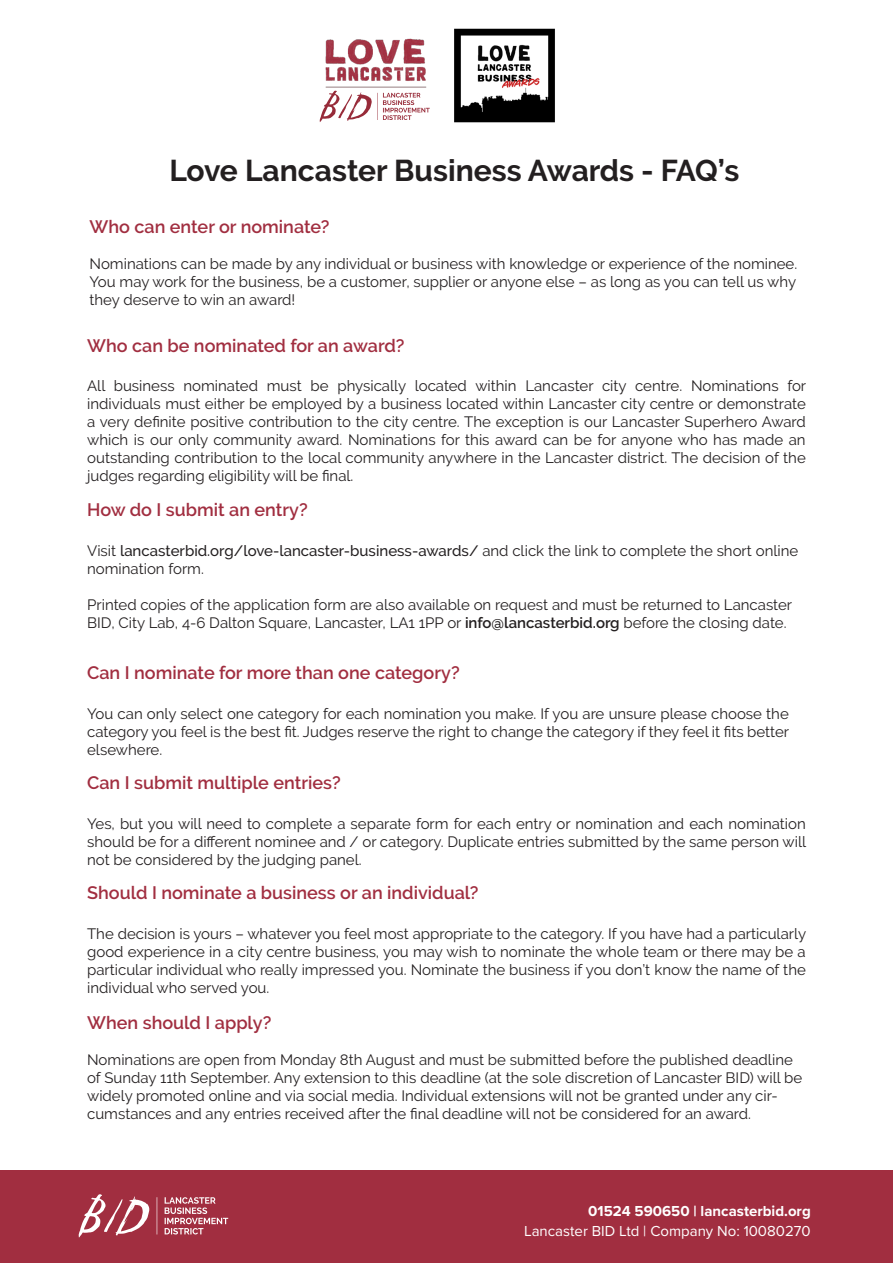
<style>
.page{position:relative;width:893px;height:1263px;background:#fff}
.page>*{position:absolute;margin:0;border:0;box-sizing:border-box;transform-origin:0 0}
.t1{font:700 30px "Raleway";color:#231f20}
.t2{font:600 18px "Raleway";color:#a12e40}
.Paragraph_Style_2{font:15px/18px "Raleway";color:#231f20;text-align:justify}
.t3{font:15px "Proxima Nova";color:#fff}
.t4{font:700 15px "Proxima Nova";color:#fff}
.s1{font-weight:500}
.s2{font-weight:600}
</style>
<div class="page">
<svg style="left:320px;top:90px;width:110px;height:32px"></svg>
<img style="left:325px;top:38px;width:102px;height:50px">
<img style="left:454px;top:28px;width:101px;height:95px">
<div style="left:0;top:1170px;width:893px;height:93px;background:#a12e40"></div>
<svg style="left:79px;top:1194px;width:149px;height:43px"></svg>
<p class="t1" style="left:170px;top:153px;width:571px">Love Lancaster Business Awards - FAQ’s</p>
<p class="t2" style="left:90px;top:216px;width:242px">Who can enter or nominate?</p>
<p class="Paragraph_Style_2" style="left:90px;top:254px;width:709px">Nominations can be made by any individual or business with knowledge or experience of the nominee.<br>You may work for the business, be a customer, supplier or anyone else – as long as you can tell us why they deserve to win an award!</p>
<p class="t2" style="left:87px;top:335px;width:319px">Who can be nominated for an award?</p>
<p class="Paragraph_Style_2" style="left:87px;top:377px;width:720px">All business nominated must be physically located within Lancaster city centre. Nominations for individuals must either be employed by a business located within Lancaster city centre or demonstrate a very definite positive contribution to the city centre. The exception is our Lancaster Superhero Award which is our only community award. Nominations for this award can be for anyone who has made an outstanding contribution to the local community anywhere in the Lancaster district. The decision of the judges regarding eligibility will be final.</p>
<p class="t2" style="left:87px;top:499px;width:222px">How do I submit an entry?</p>
<p class="Paragraph_Style_2" style="left:87px;top:541px;width:713px">Visit <span class="s1">lancasterbid.org/love-lancaster-business-awards/</span> and click the link to complete the short online nomination form.</p>
<p class="Paragraph_Style_2" style="left:87px;top:595px;width:706px">Printed copies of the application form are also available on request and must be returned to Lancaster<br>BID, City Lab, 4-6 Dalton Square, Lancaster, LA1 1PP or <span class="s2">info@lancasterbid.org</span> before the closing date.</p>
<p class="t2" style="left:87px;top:662px;width:374px">Can I nominate for more than one category?</p>
<p class="Paragraph_Style_2" style="left:87px;top:704px;width:703px">You can only select one category for each nomination you make. If you are unsure please choose the category you feel is the best fit. Judges reserve the right to change the category if they feel it fits better elsewhere.</p>
<p class="t2" style="left:87px;top:772px;width:255px">Can I submit multiple entries?</p>
<p class="Paragraph_Style_2" style="left:87px;top:814px;width:721px">Yes, but you will need to complete a separate form for each entry or nomination and each nomination should be for a different nominee and / or category. Duplicate entries submitted by the same person will not be considered by the judging panel.</p>
<p class="t2" style="left:87px;top:882px;width:393px">Should I nominate a business or an individual?</p>
<p class="Paragraph_Style_2" style="left:87px;top:924px;width:720px">The decision is yours – whatever you feel most appropriate to the category. If you have had a particularly good experience in a city centre business, you may wish to nominate the whole team or there may be a particular individual who really impressed you. Nominate the business if you don’t know the name of the individual who served you.</p>
<p class="t2" style="left:87px;top:1012px;width:186px">When should I apply?</p>
<p class="Paragraph_Style_2" style="left:87px;top:1050px;width:717px;text-align:left">Nominations are open from Monday 8th August and must be submitted before the published deadline of Sunday 11th September. Any extension to this deadline (at the sole discretion of Lancaster BID) will be widely promoted online and via social media. Individual extensions will not be granted under any cir&shy;cumstances and any entries received after the final deadline will not be considered for an award.</p>
<p class="t4" style="left:588px;top:1200px;width:224px">01524 590650 | lancasterbid.org</p>
<p class="t3" style="left:524px;top:1220px;width:288px">Lancaster BID Ltd | Company No: 10080270</p>
</div>
